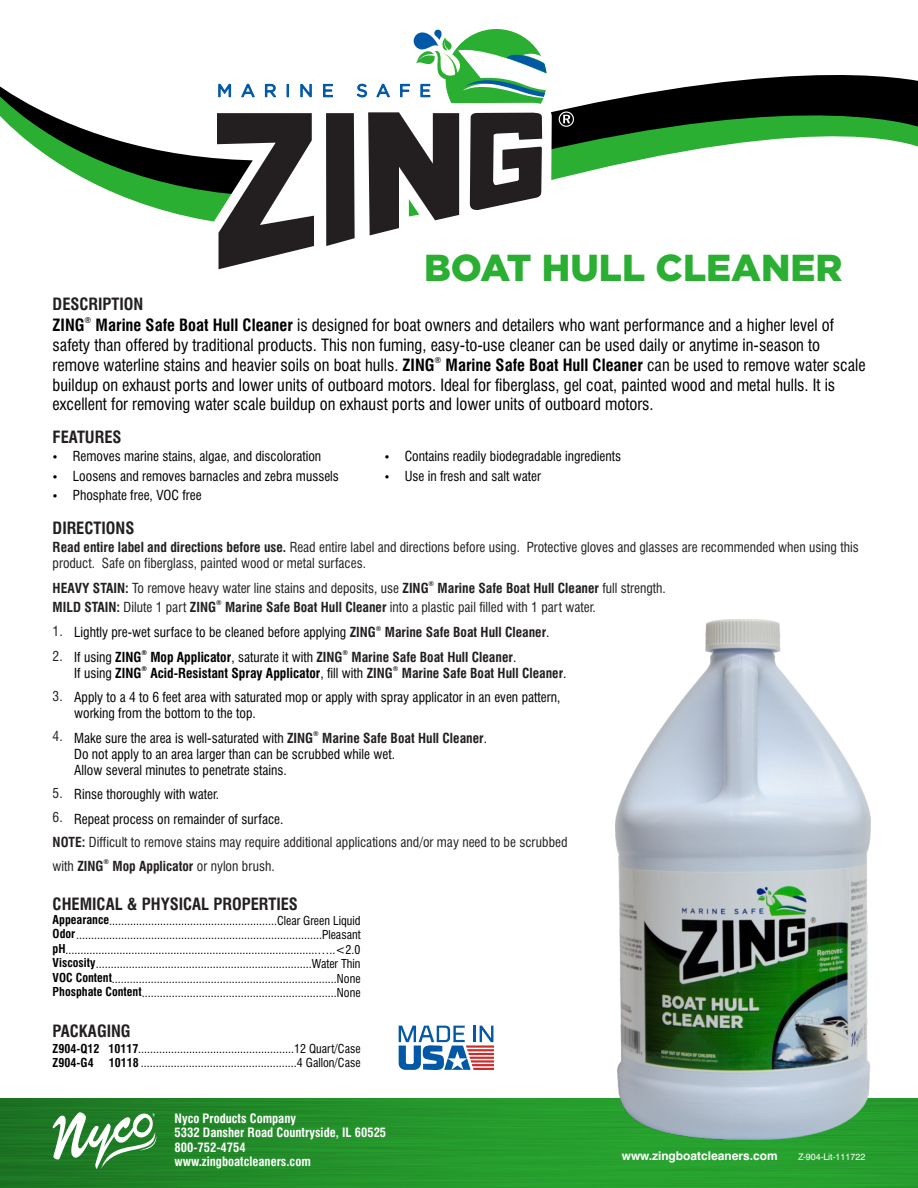
<style>
.page{position:relative;width:918px;height:1188px;background:#fff}
.page>*{position:absolute;margin:0;border:0;box-sizing:border-box;transform-origin:0 0}
.t1{font:900 37.5px "Gotham";color:#2baf32}
.t2{font:condensed 16.5px/19.8px "Swiss 721 BT";color:#000}
.t3{font:700 condensed 16.5px "Swiss 721 BT";color:#231f20}
.t4{font:condensed 13.5px/19.4px "Swiss 721 BT";color:#000}
.t5{font:condensed 13.5px/24.3px "Swiss 721 BT";color:#231f20}
.t6{font:700 condensed 13.5px "Swiss 721 BT";color:#000}
.t7{font:700 condensed 13.5px "Swiss 721 BT";color:#231f20}
.t8{font:700 condensed 12.6px/14.2px "Swiss 721 BT";color:#fff}
.t9{font:condensed 12px/14.4px "Swiss 721 BT";color:#000;text-align:justify}
.t10{font:700 12px "Swiss 721 BT";color:#fff}
.t11{font:9px "Swiss 721 BT";color:#fff}
.t12{font:700 condensed 8.25px "Swiss 721 BT";color:#231f20}
.t13{font:700 condensed 6.75px "Swiss 721 BT";color:#231f20}
.t14{font:700 condensed 6.75px "Swiss 721 BT";color:#000}
.s1{font-weight:700;color:#231f20}
.s2{font-weight:700}
.s3{font-weight:400;color:#000}
.s4{color:#000}
.s5{font-weight:400}
.s6{color:#231f20}
</style>
<div class="page">
<img style="left:0;top:1098px;width:918px;height:90px">
<svg style="left:0;top:75px;width:918px;height:139px"></svg>
<svg style="left:399px;top:1026px;width:95px;height:44px"></svg>
<svg style="left:218px;top:83px;width:14px;height:15px"></svg>
<svg style="left:240px;top:83px;width:16px;height:15px"></svg>
<svg style="left:264px;top:83px;width:14px;height:15px"></svg>
<svg style="left:287px;top:84px;width:2px;height:13px"></svg>
<svg style="left:300px;top:83px;width:12px;height:15px"></svg>
<svg style="left:207px;top:102px;width:115px;height:168px"></svg>
<svg style="left:217px;top:113px;width:97px;height:156px"></svg>
<svg style="left:322px;top:29px;width:263px;height:217px"></svg>
<img style="left:615px;top:619px;width:255px;height:521px">
<svg style="left:53px;top:1112px;width:104px;height:57px"></svg>
<h1 class="t1" style="left:424px;top:251px;width:420px">BOAT HULL CLEANER</h1>
<h2 class="t2" style="left:53px;top:294px;width:783px;line-height:21.8px"><span class="s1">DESCRIPTION<br></span><span class="s2">ZING Marine Safe Boat Hull Cleaner</span> is designed for boat owners and detailers who want performance and a higher level of</h2>
<p class="t12" style="left:85px;top:317px;width:8px">®</p>
<p class="t2" style="left:53px;top:337px;width:815px">safety than offered by traditional products. This non fuming, easy-to-use cleaner can be used daily or anytime in-season to remove waterline stains and heavier soils on boat hulls. <span class="s2">ZING Marine Safe Boat Hull Cleaner</span> can be used to remove water scale</p>
<p class="t12" style="left:435px;top:356px;width:8px">®</p>
<h2 class="t2" style="left:53px;top:376px;width:784px">buildup on exhaust ports and lower units of outboard motors. Ideal for fiberglass, gel coat, painted wood and metal hulls. It is excellent for removing water scale buildup on exhaust ports and lower units of outboard motors.</h2>
<h2 class="t3" style="left:53px;top:431px;width:70px">FEATURES</h2>
<p class="t4" style="left:73px;top:448px;width:268px">Removes marine stains, algae, and discoloration<br>Loosens and removes barnacles and zebra mussels<br>Phosphate free, VOC free</p>
<p class="t4" style="left:405px;top:448px;width:218px">Contains readily biodegradable ingredients<br>Use in fresh and salt water</p>
<p class="t5" style="left:53px;top:540px;width:808px;line-height:16.2px"><span class="s2">Read entire label and directions before use.</span> Read entire label and directions before using. Protective gloves and glasses are recommended when using this product. Safe on fiberglass, painted wood or metal surfaces.</p>
<p class="t13" style="left:429px;top:581px;width:7px">®</p>
<p class="t5" style="left:53px;top:577px;width:615px"><span class="s2">HEAVY STAIN:</span> To remove heavy water line stains and deposits, use <span class="s2">ZING Marine Safe Boat Hull Cleaner</span> full strength.</p>
<p class="t13" style="left:216px;top:600px;width:7px">®</p>
<p class="t5" style="left:53px;top:596px;width:545px"><span class="s2">MILD STAIN:</span> Dilute 1 part <span class="s2">ZING Marine Safe Boat Hull Cleaner</span> into a plastic pail filled with 1 part water.<br>1.<br>2.</p>
<p class="t5" style="left:53px;top:685px;width:12px">3.</p>
<p class="t5" style="left:53px;top:726px;width:12px">4.</p>
<h2 class="t3" style="left:53px;top:521px;width:83px">DIRECTIONS</h2>
<p class="t13" style="left:376px;top:626px;width:7px">®</p>
<p class="t4" style="left:74px;top:624px;width:477px">Lightly pre-wet surface to be cleaned before applying <span class="s1">ZING Marine Safe Boat Hull Cleaner</span>.</p>
<p class="t13" style="left:343px;top:650px;width:7px">®</p>
<p class="t14" style="left:141px;top:650px;width:7px">®</p>
<p class="t7" style="left:74px;top:652px;width:444px"><span class="s3">If using</span> <span class="s4">ZING Mop Applicator</span><span class="s3">, saturate it with</span> ZING Marine Safe Boat Hull Cleaner<span class="s3">.</span></p>
<p class="t13" style="left:393px;top:666px;width:7px">®</p>
<p class="t4" style="left:74px;top:691px;width:488px;line-height:16.2px">Apply to a 4 to 6 feet area with saturated mop or apply with spray applicator in an even pattern, working from the bottom to the top.</p>
<p class="t4" style="left:74px;top:730px;width:414px">Make sure the area is well-saturated with <span class="s1">ZING Marine Safe Boat Hull Cleaner</span>.</p>
<p class="t14" style="left:141px;top:666px;width:7px">®</p>
<p class="t6" style="left:74px;top:668px;width:494px"><span class="s5">If using</span> ZING Acid-Resistant Spray Applicator<span class="s5">, fill with</span> <span class="s6">ZING Marine Safe Boat Hull Cleaner</span><span class="s5">.</span></p>
<p class="t13" style="left:313px;top:731px;width:7px">®</p>
<p class="t4" style="left:74px;top:747px;width:322px;line-height:16.2px">Do not apply to an area larger than can be scrubbed while wet.<br>Allow several minutes to penetrate stains.</p>
<p class="t4" style="left:74px;top:784px;width:211px;line-height:24.3px">Rinse thoroughly with water.<br>Repeat process on remainder of surface.</p>
<p class="t5" style="left:53px;top:782px;width:516px">5.<br>6.<br><span class="s2">NOTE:</span> Difficult to remove stains may require additional applications and/or may need to be scrubbed</p>
<p class="t13" style="left:104px;top:859px;width:7px">®</p>
<p class="t5" style="left:53px;top:855px;width:224px">with <span class="s2">ZING Mop Applicator</span> or nylon brush.</p>
<h2 class="t3" style="left:53px;top:898px;width:247px">CHEMICAL &amp; PHYSICAL PROPERTIES</h2>
<p class="t9" style="left:53px;top:915px;width:309px"><span class="s2">Appearance</span>........................................................Clear Green Liquid <span class="s2">Odor</span>..................................................................................Pleasant <span class="s2">pH</span>....................................................................................…..&lt;2.0<br><span class="s2">Viscosity</span>........................................................................Water Thin <span class="s2">VOC Content</span>...........................................................................None <span class="s2">Phosphate Content</span>.................................................................None</p>
<h2 class="t3" style="left:53px;top:1024px;width:80px">PACKAGING</h2>
<p class="t9" style="left:53px;top:1043px;width:309px;line-height:14px"><span class="s2">Z904-Q12 10117</span>....................................................12 Quart/Case<br><span class="s2">Z904-G4</span></p>
<p class="t9" style="left:109px;top:1057px;width:253px"><span class="s2">10118</span> ....................................................4 Gallon/Case</p>
<p class="t8" style="left:175px;top:1113px;width:213px">Nyco Products Company<br>5332 Dansher Road Countryside, IL 60525<br>800-752-4754<br>www.zingboatcleaners.com</p>
<p class="t10" style="left:622px;top:1151px;width:157px">www.zingboatcleaners.com</p>
<p class="t11" style="left:798px;top:1153px;width:69px">Z-904-Lit-111722</p>
</div>
